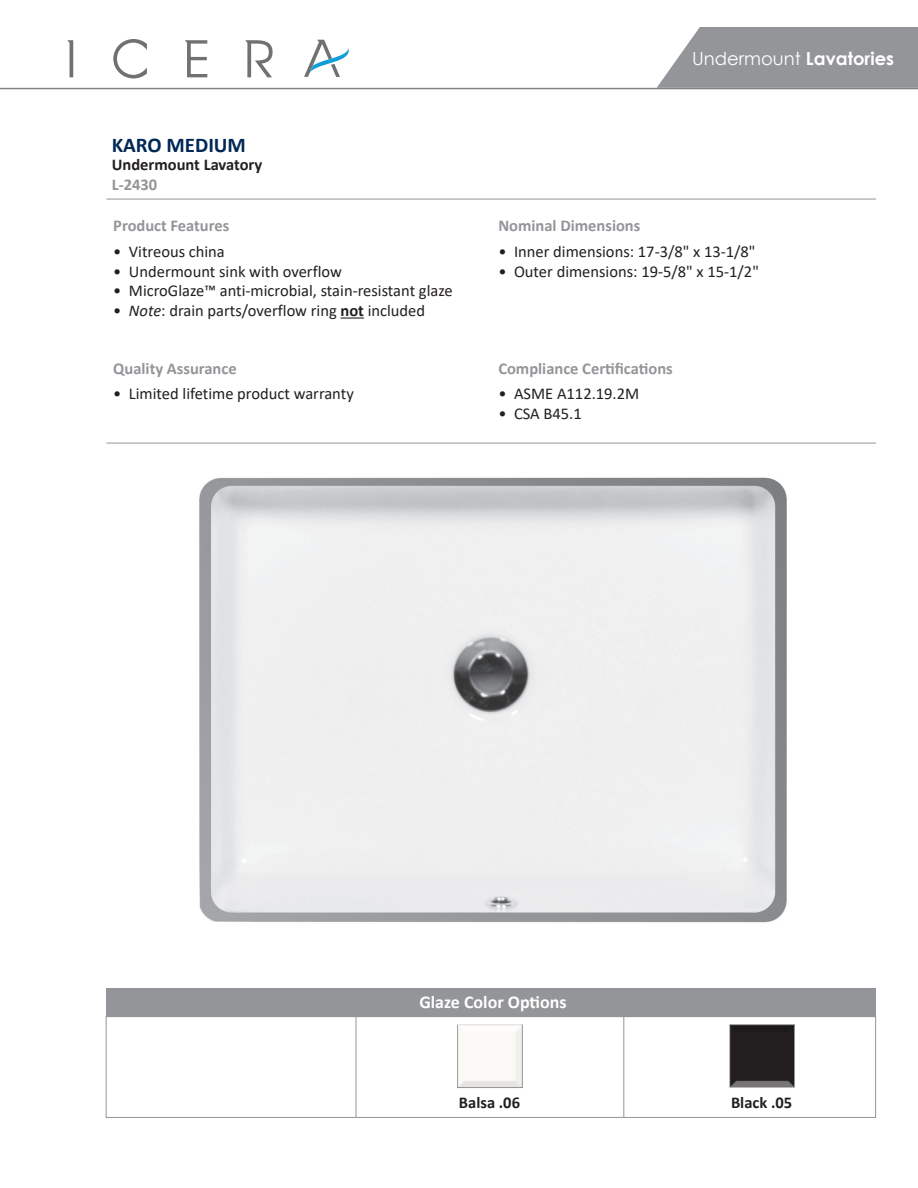
<style>
.page{position:relative;width:918px;height:1188px;background:#fff}
.page>*{position:absolute;margin:0;border:0;box-sizing:border-box;transform-origin:0 0}
.t1{font:700 21px "Calibri";color:#002855}
.t2{font:18px "Century Gothic";color:#fff}
.t3{font:700 18px "Calibri";color:#fff}
.t4{font:16.5px "Calibri";color:#231f20}
.t5{font:700 16.5px "Calibri";color:#939598}
.t6{font:700 16.5px "Calibri";color:#231f20}
.s1{font-weight:700}
.s2{font-style:italic}
</style>
<div class="page">
<hr style="left:0;top:88px;width:918px;height:1px;background:#808285">
<svg style="left:657px;top:27px;width:261px;height:61px;background:#9c9ea0"></svg>
<svg style="left:68px;top:40px;width:5px;height:37px"></svg>
<svg style="left:185px;top:40px;width:22px;height:37px"></svg>
<svg style="left:245px;top:40px;width:28px;height:37px"></svg>
<svg style="left:113px;top:39px;width:34px;height:39px"></svg>
<svg style="left:304px;top:40px;width:45px;height:37px"></svg>
<div style="left:106px;top:989px;width:770px;height:28px;background:#939598"></div>
<div style="left:106px;top:1016px;width:770px;height:102px;border:1px solid #939598"></div>
<hr style="left:623px;top:1016px;width:1px;height:102px;background:#939598">
<hr style="left:356px;top:1016px;width:1px;height:102px;background:#939598">
<hr style="left:106px;top:199px;width:770px;height:1px;background:#939598">
<hr style="left:106px;top:443px;width:770px;height:1px;background:#939598">
<div style="left:455px;top:1024px;width:69px;height:66px;background:#231f20;opacity:.2"></div>
<div style="left:727px;top:1080px;width:69px;height:10px;background:#fff;opacity:.75"></div>
<div style="left:727px;top:1024px;width:69px;height:63px;background:#231f20;opacity:.2"></div>
<hr style="left:341px;top:317px;width:23px;height:2px;background:#231f20">
<img style="left:199px;top:477px;width:588px;height:446px">
<p class="t1" style="left:112px;top:130px;width:136px">KARO MEDIUM</p>
<p class="t5" style="left:112px;top:173px;width:47px">L-2430</p>
<p class="t6" style="left:112px;top:152px;width:152px">Undermount Lavatory</p>
<p class="t5" style="left:113px;top:214px;width:118px">Product Features</p>
<p class="t5" style="left:498px;top:214px;width:144px">Nominal Dimensions</p>
<p class="t2" style="left:692px;top:45px;width:204px">Undermount <span class="s1">Lavatories</span></p>
<p class="t4" style="left:113px;top:240px;width:113px">• Vitreous china</p>
<p class="t4" style="left:113px;top:260px;width:230px">• Undermount sink with overflow</p>
<p class="t4" style="left:113px;top:279px;width:341px">• MicroGlaze™ anti-microbial, stain-resistant glaze</p>
<p class="t4" style="left:113px;top:299px;width:313px">• <span class="s2">Note</span>: drain parts/overflow ring <span class="s1">not</span> included</p>
<p class="t4" style="left:498px;top:240px;width:259px">• Inner dimensions: 17-3/8" x 13-1/8"</p>
<p class="t4" style="left:498px;top:260px;width:262px">• Outer dimensions: 19-5/8" x 15-1/2"</p>
<p class="t5" style="left:113px;top:357px;width:125px">Quality Assurance</p>
<p class="t5" style="left:498px;top:357px;width:176px">Compliance Certifications</p>
<p class="t4" style="left:113px;top:382px;width:242px">• Limited lifetime product warranty</p>
<p class="t4" style="left:498px;top:382px;width:142px">• ASME A112.19.2M</p>
<p class="t4" style="left:498px;top:402px;width:85px">• CSA B45.1</p>
<p class="t3" style="left:419px;top:989px;width:149px">Glaze Color Options</p>
<p class="t6" style="left:459px;top:1090px;width:63px">Balsa .06</p>
<p class="t6" style="left:731px;top:1090px;width:63px">Black .05</p>
</div>
